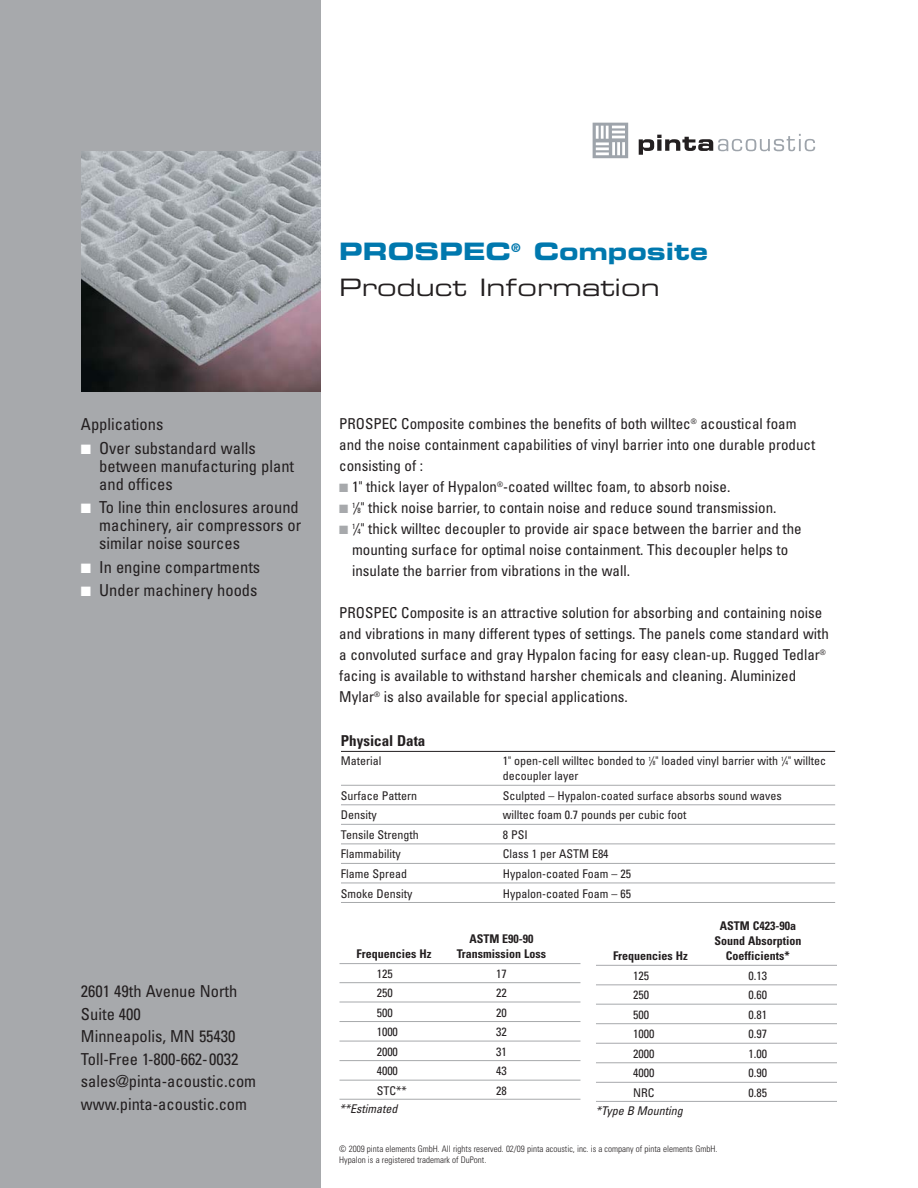
<style>
.page{position:relative;width:918px;height:1188px;background:#fff}
.page>*{position:absolute;margin:0;border:0;box-sizing:border-box;transform-origin:0 0}
.t1{font:24px "Eurostile Extended Two";color:#231f20}
.t2{font:24px "Eurostile Bold Extended Two";color:#0078ae}
.t3{font:condensed 16.5px/22.5px "Univers";color:#231f20}
.t4{font:condensed 15px/21px "Univers";color:#231f20}
.t5{font:700 condensed 15px "Univers";color:#231f20}
.t6{font:condensed 12px/15px "Univers";color:#231f20}
.t7{font:700 condensed 12px/15px "Univers";color:#231f20;text-align:center}
.t8{font:italic condensed 12px "Univers";color:#231f20}
.t9{font:300 condensed 9px/10.5px "Univers";color:#231f20}
.s1{color:#fff}
.s2{color:#a7a9ac}
.s3{font-style:italic}
.s4{font-size:7.5px}
.s5{font-size:6px}
</style>
<div class="page">
<div style="left:0;top:0;width:321px;height:1188px;background:#a7a9ac"></div>
<img style="left:81px;top:152px;width:240px;height:240px">
<svg style="left:593px;top:123px;width:35px;height:35px"></svg>
<svg style="left:639px;top:134px;width:176px;height:21px"></svg>
<hr style="left:339px;top:963px;width:241px;height:1px;background:#a7a9ac">
<hr style="left:339px;top:982px;width:241px;height:1px;background:#a7a9ac">
<hr style="left:339px;top:1002px;width:241px;height:1px;background:#a7a9ac">
<hr style="left:339px;top:1021px;width:241px;height:1px;background:#a7a9ac">
<hr style="left:339px;top:1041px;width:241px;height:1px;background:#a7a9ac">
<hr style="left:339px;top:1060px;width:241px;height:1px;background:#a7a9ac">
<hr style="left:339px;top:1080px;width:241px;height:1px;background:#a7a9ac">
<hr style="left:339px;top:1099px;width:241px;height:1px;background:#a7a9ac">
<hr style="left:596px;top:965px;width:241px;height:1px;background:#a7a9ac">
<hr style="left:596px;top:985px;width:241px;height:1px;background:#a7a9ac">
<hr style="left:596px;top:1004px;width:241px;height:1px;background:#a7a9ac">
<hr style="left:596px;top:1023px;width:241px;height:1px;background:#a7a9ac">
<hr style="left:596px;top:1043px;width:241px;height:1px;background:#a7a9ac">
<hr style="left:596px;top:1063px;width:241px;height:1px;background:#a7a9ac">
<hr style="left:596px;top:1082px;width:241px;height:1px;background:#a7a9ac">
<hr style="left:596px;top:1101px;width:241px;height:1px;background:#a7a9ac">
<hr style="left:341px;top:751px;width:494px;height:1px;background:#231f20">
<hr style="left:341px;top:785px;width:494px;height:1px;background:#a7a9ac">
<hr style="left:341px;top:805px;width:494px;height:1px;background:#a7a9ac">
<hr style="left:341px;top:824px;width:494px;height:1px;background:#a7a9ac">
<hr style="left:341px;top:844px;width:494px;height:1px;background:#a7a9ac">
<hr style="left:341px;top:863px;width:494px;height:1px;background:#a7a9ac">
<hr style="left:341px;top:883px;width:494px;height:1px;background:#a7a9ac">
<hr style="left:341px;top:902px;width:494px;height:1px;background:#a7a9ac">
<h1 class="t2" style="left:339px;top:243px;width:370px">PROSPEC<sup>®</sup> Composite</h1>
<h1 class="t1" style="left:339px;top:279px;width:322px">Product Information</h1>
<p class="t3" style="left:81px;top:415px;width:84px">Applications</p>
<p class="t3" style="left:99px;top:440px;width:197px;line-height:18px;text-indent:-18px"><span class="s1">■</span> Over substandard walls between manufacturing plant and offices</p>
<p class="t3" style="left:99px;top:500px;width:204px;line-height:18px;text-indent:-18px"><span class="s1">■</span> To line thin enclosures around machinery, air compressors or similar noise sources</p>
<p class="t3" style="left:81px;top:557px;width:181px"><span class="s1">■</span> In engine compartments</p>
<p class="t3" style="left:81px;top:580px;width:178px"><span class="s1">■</span> Under machinery hoods</p>
<p class="t3" style="left:81px;top:982px;width:177px">2601 49th Avenue North<br>Suite 400<br>Minneapolis, MN 55430<br>Toll-Free 1-800-662-0032 sales@pinta-acoustic.com www.pinta-acoustic.com</p>
<p class="t4" style="left:339px;top:415px;width:477px">PROSPEC Composite combines the benefits of both willtec<sup>®</sup> acoustical foam and the noise containment capabilities of vinyl barrier into one durable product consisting of :</p>
<p class="t4" style="left:339px;top:478px;width:393px"><span class="s2">■</span> 1" thick layer of Hypalon<sup>®</sup>-coated willtec foam, to absorb noise.</p>
<p class="t4" style="left:339px;top:499px;width:439px"><span class="s2">■</span> <sup>1</sup><span class="s3">/</span><span class="s4">8</span>" thick noise barrier, to contain noise and reduce sound transmission.</p>
<p class="t4" style="left:352px;top:520px;width:451px;text-indent:-13px"><span class="s2">■</span> <sup>1</sup><span class="s3">/</span><span class="s4">4</span>" thick willtec decoupler to provide air space between the barrier and the mounting surface for optimal noise containment. This decoupler helps to insulate the barrier from vibrations in the wall.</p>
<p class="t4" style="left:339px;top:604px;width:491px">PROSPEC Composite is an attractive solution for absorbing and containing noise and vibrations in many different types of settings. The panels come standard with a convoluted surface and gray Hypalon facing for easy clean-up. Rugged Tedlar<sup>® </sup>facing is available to withstand harsher chemicals and cleaning. Aluminized Mylar<sup>®</sup> is also available for special applications.</p>
<p class="t5" style="left:341px;top:735px;width:86px">Physical Data</p>
<p class="t6" style="left:341px;top:755px;width:42px">Material</p>
<p class="t6" style="left:503px;top:755px;width:325px">1" open-cell willtec bonded to <sup>1</sup><span class="s3">/</span><span class="s5">8</span>" loaded vinyl barrier with <sup>1</sup><span class="s3">/</span><span class="s5">4</span>" willtec decoupler layer</p>
<p class="t6" style="left:341px;top:789px;width:78px">Surface Pattern</p>
<p class="t6" style="left:503px;top:789px;width:280px">Sculpted – Hypalon-coated surface absorbs sound waves</p>
<p class="t6" style="left:341px;top:809px;width:37px">Density</p>
<p class="t6" style="left:503px;top:809px;width:185px">willtec foam 0.7 pounds per cubic foot</p>
<p class="t6" style="left:341px;top:828px;width:79px">Tensile Strength</p>
<p class="t6" style="left:503px;top:828px;width:26px">8 PSI</p>
<p class="t6" style="left:341px;top:848px;width:61px">Flammability</p>
<p class="t6" style="left:503px;top:848px;width:107px">Class 1 per ASTM E84</p>
<p class="t6" style="left:341px;top:867px;width:68px">Flame Spread</p>
<p class="t6" style="left:503px;top:867px;width:130px">Hypalon-coated Foam – 25</p>
<p class="t6" style="left:341px;top:887px;width:73px">Smoke Density</p>
<p class="t6" style="left:503px;top:887px;width:130px">Hypalon-coated Foam – 65</p>
<p class="t7" style="left:469px;top:932px;width:66px">ASTM E90-90</p>
<p class="t7" style="left:357px;top:947px;width:76px">Frequencies Hz</p>
<p class="t7" style="left:457px;top:947px;width:91px">Transmission Loss</p>
<p class="t6" style="left:377px;top:967px;width:17px">125</p>
<p class="t6" style="left:496px;top:967px;width:12px">17</p>
<p class="t6" style="left:377px;top:986px;width:17px">250</p>
<p class="t6" style="left:496px;top:986px;width:12px">22</p>
<p class="t6" style="left:377px;top:1006px;width:17px">500</p>
<p class="t6" style="left:496px;top:1006px;width:12px">20</p>
<p class="t6" style="left:377px;top:1025px;width:23px">1000</p>
<p class="t6" style="left:496px;top:1025px;width:12px">32</p>
<p class="t6" style="left:377px;top:1045px;width:23px">2000</p>
<p class="t6" style="left:496px;top:1045px;width:12px">31</p>
<p class="t6" style="left:377px;top:1065px;width:23px">4000</p>
<p class="t6" style="left:496px;top:1065px;width:12px">43</p>
<p class="t6" style="left:377px;top:1084px;width:31px">STC**</p>
<p class="t6" style="left:496px;top:1084px;width:12px">28</p>
<p class="t8" style="left:339px;top:1104px;width:62px">**Estimated</p>
<p class="t7" style="left:715px;top:920px;width:88px">ASTM C423-90a<br>Sound Absorption</p>
<p class="t7" style="left:613px;top:950px;width:76px">Frequencies Hz</p>
<p class="t7" style="left:726px;top:950px;width:65px">Coefficients*</p>
<p class="t6" style="left:633px;top:969px;width:17px">125</p>
<p class="t6" style="left:749px;top:969px;width:20px">0.13</p>
<p class="t6" style="left:633px;top:989px;width:17px">250</p>
<p class="t6" style="left:749px;top:989px;width:20px">0.60</p>
<p class="t6" style="left:633px;top:1008px;width:17px">500</p>
<p class="t6" style="left:749px;top:1008px;width:20px">0.81</p>
<p class="t6" style="left:633px;top:1028px;width:23px">1000</p>
<p class="t6" style="left:749px;top:1028px;width:20px">0.97</p>
<p class="t6" style="left:633px;top:1047px;width:23px">2000</p>
<p class="t6" style="left:749px;top:1047px;width:20px">1.00</p>
<p class="t6" style="left:633px;top:1067px;width:23px">4000</p>
<p class="t6" style="left:749px;top:1067px;width:20px">0.90</p>
<p class="t6" style="left:633px;top:1086px;width:23px">NRC</p>
<p class="t6" style="left:749px;top:1086px;width:20px">0.85</p>
<p class="t8" style="left:596px;top:1106px;width:91px">*Type B Mounting</p>
<p class="t9" style="left:339px;top:1145px;width:380px">© 2009 pinta elements GmbH. All rights reserved. 02/09 pinta acoustic, inc. is a company of pinta elements GmbH.<br>Hypalon is a registered trademark of DuPont.</p>
</div>
